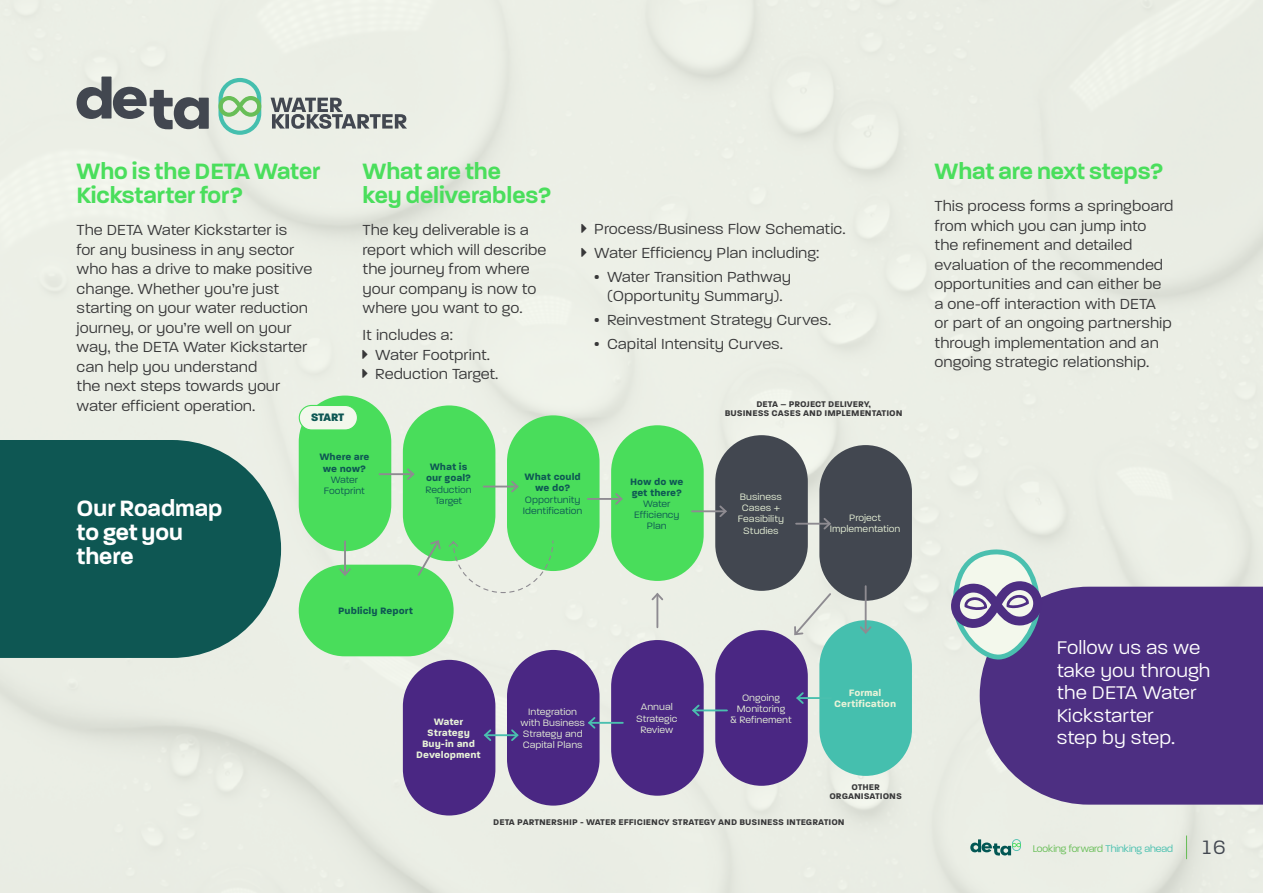
<style>
.page{position:relative;width:1263px;height:893px;background:#ebeee5}
.page>*{position:absolute;margin:0;border:0;box-sizing:border-box;transform-origin:0 0}
.t1{font:600 24px/24px "Paralucent";color:#4ade5c}
.t2{font:600 24px/24px "Paralucent";color:#fff}
.t3{font:21px "Paralucent Text";color:#424750}
.t4{font:19.8px/22.5px "Paralucent Text";color:#fff}
.t5{font:15.75px/19.5px "Paralucent Text";color:#383839}
.t6{font:800 11.7px "Paralucent";letter-spacing:-.015em;color:#0e5753}
.t7{font:300 10.5px "Paralucent";letter-spacing:-.005em;color:#68be57}
.t8{font:10.05px/11.1px "Paralucent Text";color:#e8f2d8;text-align:center}
.t9{font:10.05px/11.1px "Paralucent Text";color:#0e5753;text-align:center}
.t10{font:700 10.05px/11.1px "Paralucent Text";color:#0e5753;text-align:center}
.t11{font:700 10.05px/11.1px "Paralucent Text";color:#e8f2d8;text-align:center}
.t12{font:700 8.85px/8.9px "Paralucent Text";color:#383839;text-align:center}
.s1{color:#45bfae}
</style>
<div class="page">
<div style="left:980px;top:587px;width:283px;height:218px;background:#4d2f82"></div>
<svg style="left:0;top:440px;width:281px;height:218px;background:#20635f"></svg>
<svg style="left:950px;top:549px;width:93px;height:111px;background:#adb4c4"></svg>
<div style="left:403px;top:405px;width:92px;height:156px;background:#49dd5b;border-radius:46px"></div>
<div style="left:299px;top:396px;width:92px;height:155px;background:#49dd5b;border-radius:46px"></div>
<div style="left:299px;top:565px;width:155px;height:91px;background:#49dd5b;border-radius:46px"></div>
<div style="left:299px;top:405px;width:58px;height:25px;background:#f3f8ec;border-radius:12px"></div>
<div style="left:299px;top:405px;width:59px;height:25px;border:1px solid #49dd5b;border-radius:12px"></div>
<div style="left:819px;top:620px;width:93px;height:156px;background:#45bfae;border-radius:46px"></div>
<div style="left:507px;top:415px;width:92px;height:156px;background:#49dd5b;border-radius:46px"></div>
<div style="left:611px;top:425px;width:93px;height:156px;background:#49dd5b;border-radius:46px"></div>
<div style="left:715px;top:435px;width:93px;height:156px;background:#424750;border-radius:46px"></div>
<div style="left:819px;top:445px;width:93px;height:156px;background:#424750;border-radius:46px"></div>
<div style="left:403px;top:660px;width:92px;height:155px;background:#4a2783;border-radius:46px"></div>
<div style="left:507px;top:650px;width:92px;height:156px;background:#4a2783;border-radius:46px"></div>
<div style="left:611px;top:640px;width:93px;height:156px;background:#4a2783;border-radius:46px"></div>
<div style="left:715px;top:630px;width:93px;height:156px;background:#4a2783;border-radius:46px"></div>
<hr style="left:485px;top:734px;width:32px;height:2px;background:#4ac0af">
<svg style="left:483px;top:729px;width:10px;height:12px"></svg>
<svg style="left:509px;top:729px;width:10px;height:12px"></svg>
<hr style="left:589px;top:722px;width:34px;height:2px;background:#4ac0af">
<svg style="left:588px;top:717px;width:9px;height:12px"></svg>
<hr style="left:693px;top:709px;width:34px;height:2px;background:#4ac0af">
<svg style="left:692px;top:704px;width:9px;height:13px"></svg>
<hr style="left:797px;top:697px;width:34px;height:2px;background:#4ac0af">
<svg style="left:796px;top:692px;width:9px;height:12px"></svg>
<hr style="left:380px;top:473px;width:33px;height:2px;background:#8e8b91">
<svg style="left:405px;top:468px;width:10px;height:12px"></svg>
<hr style="left:484px;top:486px;width:33px;height:1px;background:#8e8b91">
<svg style="left:509px;top:481px;width:10px;height:12px"></svg>
<hr style="left:588px;top:498px;width:33px;height:2px;background:#8e8b91">
<svg style="left:615px;top:493px;width:8px;height:12px"></svg>
<hr style="left:692px;top:510px;width:34px;height:2px;background:#8e8b91">
<svg style="left:718px;top:505px;width:9px;height:12px"></svg>
<hr style="left:796px;top:523px;width:34px;height:2px;background:#8e8b91">
<svg style="left:822px;top:518px;width:9px;height:12px"></svg>
<hr style="left:656px;top:594px;width:2px;height:33px;background:#8e8b91">
<svg style="left:650px;top:591px;width:15px;height:11px"></svg>
<hr style="left:865px;top:586px;width:2px;height:46px;background:#8e8b91">
<svg style="left:860px;top:625px;width:12px;height:9px"></svg>
<svg style="left:793px;top:591px;width:40px;height:46px;background:#e4e7e0"></svg>
<hr style="left:344px;top:541px;width:2px;height:33px;background:#8e8b91">
<svg style="left:339px;top:568px;width:12px;height:8px"></svg>
<svg style="left:416px;top:540px;width:26px;height:37px"></svg>
<svg style="left:448px;top:540px;width:106px;height:54px"></svg>
<svg style="left:77px;top:77px;width:132px;height:53px;background:#a1a5a4"></svg>
<svg style="left:218px;top:78px;width:43px;height:57px;background:#b0dbc0"></svg>
<svg style="left:271px;top:98px;width:136px;height:31px;background:#a6aaa9"></svg>
<svg style="left:1186px;top:835px;width:1px;height:24px"></svg>
<svg style="left:970px;top:839px;width:51px;height:17px"></svg>
<svg style="left:362px;top:350px;width:6px;height:9px"></svg>
<svg style="left:362px;top:369px;width:6px;height:9px"></svg>
<svg style="left:581px;top:224px;width:5px;height:9px"></svg>
<svg style="left:581px;top:248px;width:5px;height:9px"></svg>
<h1 class="t1" style="left:77px;top:159px;width:245px">Who is the DETA Water<br>Kickstarter for?</h1>
<p class="t5" style="left:77px;top:220px;width:237px">The DETA Water Kickstarter is<br>for any business in any sector who has a drive to make positive change. Whether you’re just starting on your water reduction journey, or you’re well on your way, the DETA Water Kickstarter can help you understand<br>the next steps towards your water efficient operation.</p>
<p class="t6" style="left:311px;top:410px;width:35px">START</p>
<h1 class="t1" style="left:362px;top:159px;width:190px">What are the<br>key deliverables?</h1>
<p class="t5" style="left:362px;top:220px;width:185px">The key deliverable is a report which will describe the journey from where your company is now to where you want to go.</p>
<p class="t5" style="left:375px;top:326px;width:125px;text-indent:-13px">It includes a:<br>Water Footprint.<br>Reduction Target.</p>
<p class="t5" style="left:594px;top:217px;width:253px;line-height:23.7px">Process/Business Flow Schematic.<br>Water Efficiency Plan including:</p>
<p class="t5" style="left:594px;top:267px;width:199px;text-align:center">• Water Transition Pathway (Opportunity Summary).</p>
<p class="t5" style="left:594px;top:310px;width:238px">• Reinvestment Strategy Curves.</p>
<p class="t5" style="left:594px;top:334px;width:190px">• Capital Intensity Curves.</p>
<p class="t12" style="left:725px;top:399px;width:179px">DETA – PROJECT DELIVERY,<br>BUSINESS CASES AND IMPLEMENTATION</p>
<h1 class="t2" style="left:77px;top:496px;width:148px">Our Roadmap to get you there</h1>
<p class="t10" style="left:319px;top:452px;width:52px">Where are we now?</p>
<p class="t9" style="left:324px;top:474px;width:43px">Water<br>Footprint</p>
<p class="t10" style="left:426px;top:461px;width:46px">What is our goal?</p>
<p class="t9" style="left:425px;top:484px;width:48px">Reduction<br>Target</p>
<p class="t10" style="left:525px;top:471px;width:58px">What could we do?</p>
<p class="t9" style="left:523px;top:494px;width:61px;text-align:left">Opportunity<br>Identification</p>
<p class="t10" style="left:630px;top:476px;width:55px;text-align:left">How do we get there?</p>
<p class="t9" style="left:634px;top:498px;width:47px">Water<br>Efficiency<br>Plan</p>
<p class="t8" style="left:738px;top:491px;width:48px">Business<br>Cases +<br>Feasibility<br>Studies</p>
<p class="t8" style="left:830px;top:512px;width:72px">Project<br>Implementation</p>
<p class="t10" style="left:338px;top:605px;width:77px">Publicly Report</p>
<p class="t11" style="left:416px;top:716px;width:66px">Water<br>Strategy<br>Buy-in and<br>Development</p>
<p class="t8" style="left:520px;top:706px;width:66px">Integration with Business<br>Strategy and<br>Capital Plans</p>
<p class="t8" style="left:636px;top:702px;width:43px">Annual<br>Strategic<br>Review</p>
<p class="t8" style="left:730px;top:692px;width:63px">Ongoing<br>Monitoring<br>&amp; Refinement</p>
<p class="t11" style="left:834px;top:687px;width:64px">Formal<br>Certification</p>
<p class="t12" style="left:829px;top:783px;width:74px">OTHER<br>ORGANISATIONS</p>
<p class="t12" style="left:493px;top:818px;width:353px">DETA PARTNERSHIP - WATER EFFICIENCY STRATEGY AND BUSINESS INTEGRATION</p>
<h1 class="t1" style="left:934px;top:159px;width:231px">What are next steps?</h1>
<p class="t5" style="left:934px;top:196px;width:241px">This process forms a springboard from which you can jump into the refinement and detailed evaluation of the recommended opportunities and can either be a one-off interaction with DETA or part of an ongoing partnership through implementation and an ongoing strategic relationship.</p>
<p class="t4" style="left:1057px;top:636px;width:155px">Follow us as we take you through the DETA Water<br>Kickstarter<br>step by step.</p>
<p class="t7" style="left:1033px;top:842px;width:142px">Looking forward <span class="s1">Thinking ahead</span></p>
<h2 class="t3" style="left:1201px;top:834px;width:27px">16</h2>
</div>
